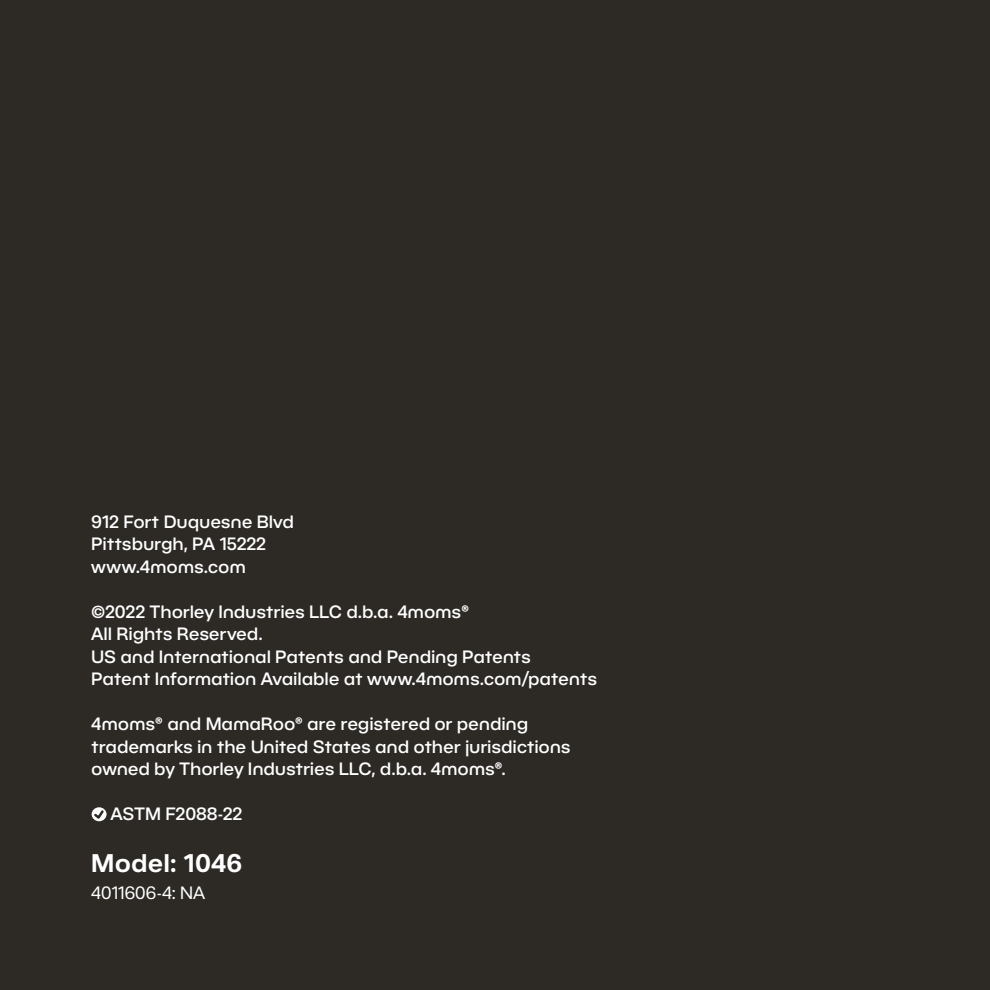
<style>
.page{position:relative;width:990px;height:990px;background:#2d2a26}
.page>*{position:absolute;margin:0;border:0;box-sizing:border-box;transform-origin:0 0}
.t1{font:600 25px "BC Novatica CYR";letter-spacing:.035em;color:#fff}
.t2{font:500 17.5px/22.5px "BC Novatica CYR";letter-spacing:.025em;color:#fff}
.t3{font:17.5px "BC Novatica CYR";letter-spacing:.04em;color:#fff}
</style>
<div class="page">
<svg style="left:92px;top:808px;width:14px;height:13px"></svg>
<p class="t2" style="left:92px;top:510px;width:204px">912 Fort Duquesne Blvd<br>Pittsburgh, PA 15222 www.4moms.com</p>
<p class="t2" style="left:92px;top:600px;width:507px">©2022 Thorley Industries LLC d.b.a. 4moms®<br>All Rights Reserved.<br>US and International Patents and Pending Patents<br>Patent Information Available at www.4moms.com/patents</p>
<p class="t2" style="left:92px;top:712px;width:480px">4moms® and MamaRoo® are registered or pending trademarks in the United States and other jurisdictions owned by Thorley Industries LLC, d.b.a. 4moms®.</p>
<p class="t2" style="left:111px;top:802px;width:133px">ASTM F2088-22</p>
<h1 class="t1" style="left:92px;top:847px;width:152px">Model: 1046</h1>
<p class="t3" style="left:92px;top:882px;width:115px">4011606-4: NA</p>
</div>
